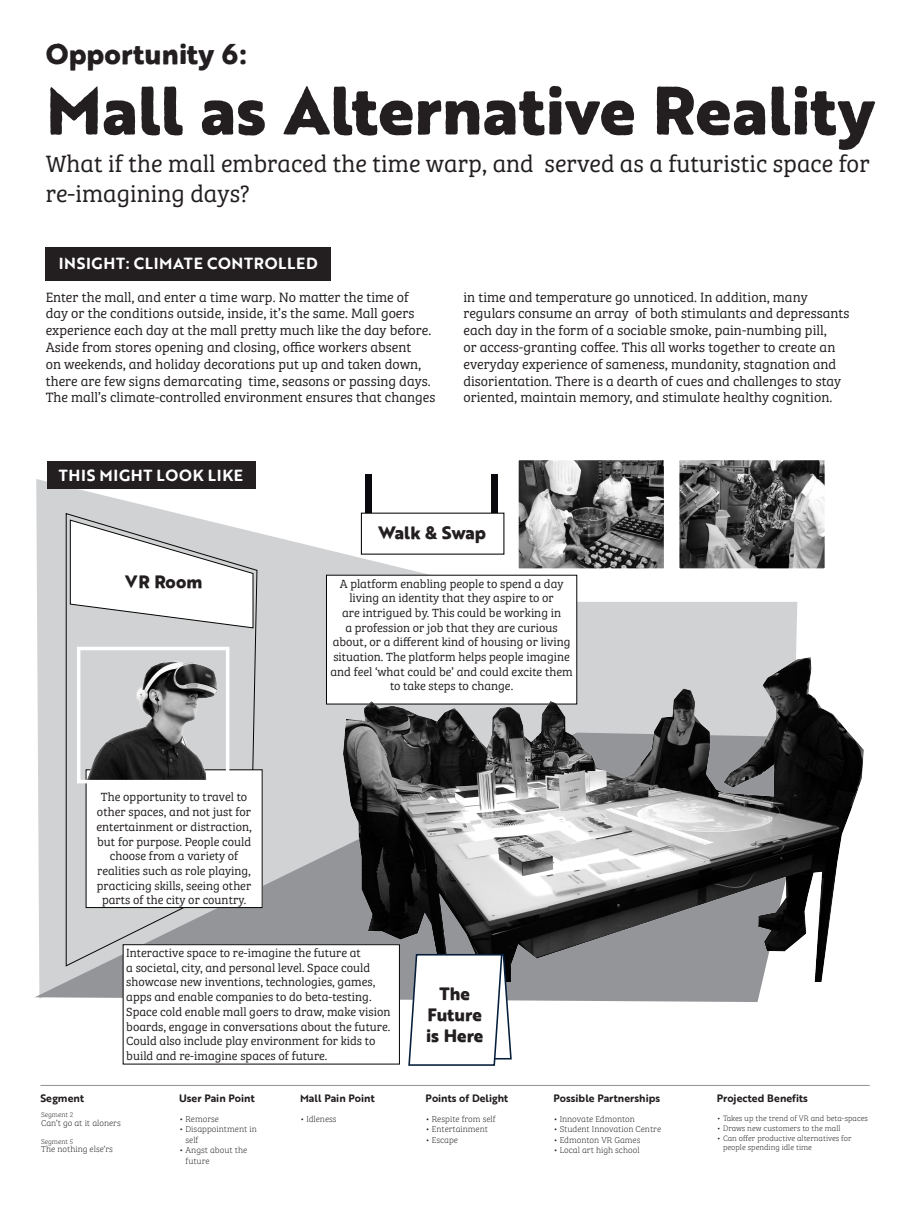
<style>
.page{position:relative;width:908px;height:1210px;background:#fff}
.page>*{position:absolute;margin:0;border:0;box-sizing:border-box;transform-origin:0 0}
.t1{font:700 66.5px "Brother 1816 Printed Web Extra";color:#231f20}
.t2{font:700 28px "Brother 1816 Printed Web Extra";color:#231f20}
.t3{font:300 24.5px/29.4px "Bree Serif";color:#231f20}
.t4{font:700 17.5px/21px "Brother 1816 Printed Web Extra";color:#231f20;text-align:center}
.t5{font:15.75px "Brother 1816 Printed Web Bold";letter-spacing:.04em;color:#fff}
.t6{font:300 14px/16.8px "Bree Serif";color:#231f20}
.t7{font:300 12.25px/14.7px "Bree Serif";color:#231f20;text-align:center}
.t8{font:10.5px "Brother 1816 Printed Web Bold";color:#231f20}
.t9{font:8.75px/10.5px "Bree Serif Th";color:#231f20}
.t10{font:8.05px/9.7px "Bree Serif Th";color:#231f20}
.t11{font:7px "Bree Serif Th";color:#231f20}
</style>
<div class="page">
<div style="left:580px;top:602px;width:217px;height:27px;background:#d1d2d4"></div>
<svg style="left:36px;top:479px;width:544px;height:253px;fill:#d1d2d4"></svg>
<svg style="left:35px;top:732px;width:783px;height:270px;background:#bbbcbf"></svg>
<svg style="left:66px;top:513px;width:191px;height:453px;background:#bfc0c2"></svg>
<div style="left:86px;top:770px;width:176px;height:137px;background:#fff"></div>
<div style="left:326px;top:575px;width:250px;height:129px;background:#fff"></div>
<div style="left:45px;top:247px;width:286px;height:33px;background:#231f20"></div>
<div style="left:47px;top:461px;width:208px;height:28px;background:#231f20"></div>
<div style="left:123px;top:944px;width:276px;height:120px;background:#fff"></div>
<div style="left:123px;top:944px;width:276px;height:120px;border:1px solid #040503"></div>
<hr style="left:40px;top:1085px;width:829px;height:1px;background:#939598">
<svg style="left:70px;top:520px;width:183px;height:108px"></svg>
<img style="left:71px;top:651px;width:178px;height:130px">
<div style="left:77px;top:647px;width:152px;height:136px;border:4px solid #fff"></div>
<div style="left:365px;top:474px;width:6px;height:47px;background:#09080c"></div>
<div style="left:491px;top:474px;width:7px;height:47px;background:#09080c"></div>
<div style="left:361px;top:512px;width:143px;height:42px;background:#fff"></div>
<img style="left:519px;top:461px;width:144px;height:106px">
<div style="left:515px;top:457px;width:152px;height:114px;border:3px solid #fff"></div>
<img style="left:680px;top:461px;width:143px;height:106px">
<div style="left:676px;top:457px;width:151px;height:114px;border:3px solid #fff"></div>
<img style="left:341px;top:629px;width:523px;height:352px">
<svg style="left:407px;top:953px;width:105px;height:113px"></svg>
<p class="t2" style="left:46px;top:33px;width:202px">Opportunity 6:</p>
<p class="t1" style="left:46px;top:59px;width:830px">Mall as Alternative Reality</p>
<p class="t3" style="left:46px;top:148px;width:825px">What if the mall embraced the time warp, and served as a futuristic space for re-imagining days?</p>
<p class="t5" style="left:59px;top:252px;width:260px">INSIGHT: CLIMATE CONTROLLED</p>
<p class="t6" style="left:46px;top:288px;width:391px">Enter the mall, and enter a time warp. No matter the time of<br>day or the conditions outside, inside, it’s the same. Mall goers experience each day at the mall pretty much like the day before.<br>Aside from stores opening and closing, office workers absent<br>on weekends, and holiday decorations put up and taken down, there are few signs demarcating time, seasons or passing days.<br>The mall’s climate-controlled environment ensures that changes</p>
<p class="t6" style="left:463px;top:288px;width:387px">in time and temperature go unnoticed. In addition, many regulars consume an array of both stimulants and depressants each day in the form of a sociable smoke, pain-numbing pill,<br>or access-granting coffee. This all works together to create an everyday experience of sameness, mundanity, stagnation and disorientation. There is a dearth of cues and challenges to stay oriented, maintain memory, and stimulate healthy cognition.</p>
<p class="t5" style="left:59px;top:463px;width:186px">THIS MIGHT LOOK LIKE</p>
<p class="t4" style="left:125px;top:571px;width:79px">VR Room</p>
<p class="t7" style="left:96px;top:789px;width:157px">The opportunity to travel to other spaces, and not just for entertainment or distraction, but for purpose. People could choose from a variety of realities such as role playing, practicing skills, seeing other parts of the city or country.</p>
<p class="t4" style="left:378px;top:521px;width:109px">Walk &amp; Swap</p>
<p class="t7" style="left:330px;top:575px;width:244px">A platform enabling people to spend a day living an identity that they aspire to or<br>are intrigued by. This could be working in<br>a profession or job that they are curious about, or a different kind of housing or living situation. The platform helps people imagine and feel ‘what could be’ and could excite them to take steps to change.</p>
<p class="t7" style="left:126px;top:945px;width:265px;text-align:left">Interactive space to re-imagine the future at<br>a societal, city, and personal level. Space could showcase new inventions, technologies, games, apps and enable companies to do beta-testing.<br>Space cold enable mall goers to draw, make vision boards, engage in conversations about the future.<br>Could also include play environment for kids to build and re-imagine spaces of future.</p>
<p class="t4" style="left:426px;top:983px;width:59px">The<br>Future is Here</p>
<p class="t8" style="left:40px;top:1090px;width:45px">Segment</p>
<p class="t8" style="left:179px;top:1090px;width:77px">User Pain Point</p>
<p class="t8" style="left:300px;top:1090px;width:76px">Mall Pain Point</p>
<p class="t8" style="left:425px;top:1090px;width:84px">Points of Delight</p>
<p class="t8" style="left:553px;top:1090px;width:108px">Possible Partnerships</p>
<p class="t8" style="left:716px;top:1090px;width:93px">Projected Benefits</p>
<p class="t11" style="left:41px;top:1110px;width:33px">Segment 2</p>
<p class="t9" style="left:41px;top:1117px;width:81px">Can’t go at it aloners</p>
<p class="t11" style="left:41px;top:1136px;width:33px">Segment 5</p>
<p class="t9" style="left:41px;top:1143px;width:73px">The nothing else’rs</p>
<p class="t9" style="left:179px;top:1113px;width:41px">• Remorse</p>
<p class="t9" style="left:185px;top:1123px;width:73px;text-indent:-6px">• Disappointment in self</p>
<p class="t9" style="left:185px;top:1144px;width:63px;text-indent:-6px">• Angst about the future</p>
<p class="t9" style="left:300px;top:1113px;width:38px">• Idleness</p>
<p class="t9" style="left:425px;top:1113px;width:71px">• Respite from self</p>
<p class="t9" style="left:425px;top:1123px;width:64px">• Entertainment</p>
<p class="t9" style="left:425px;top:1134px;width:34px">• Escape</p>
<p class="t9" style="left:553px;top:1113px;width:83px">• Innovate Edmonton</p>
<p class="t9" style="left:553px;top:1123px;width:109px">• Student Innovation Centre</p>
<p class="t9" style="left:553px;top:1134px;width:88px">• Edmonton VR Games</p>
<p class="t9" style="left:553px;top:1144px;width:88px">• Local art high school</p>
<p class="t10" style="left:716px;top:1113px;width:153px">• Takes up the trend of VR and beta-spaces</p>
<p class="t10" style="left:716px;top:1123px;width:125px">• Draws new customers to the mall</p>
<p class="t10" style="left:722px;top:1132px;width:130px;text-indent:-6px">• Can offer productive alternatives for people spending idle time</p>
</div>
